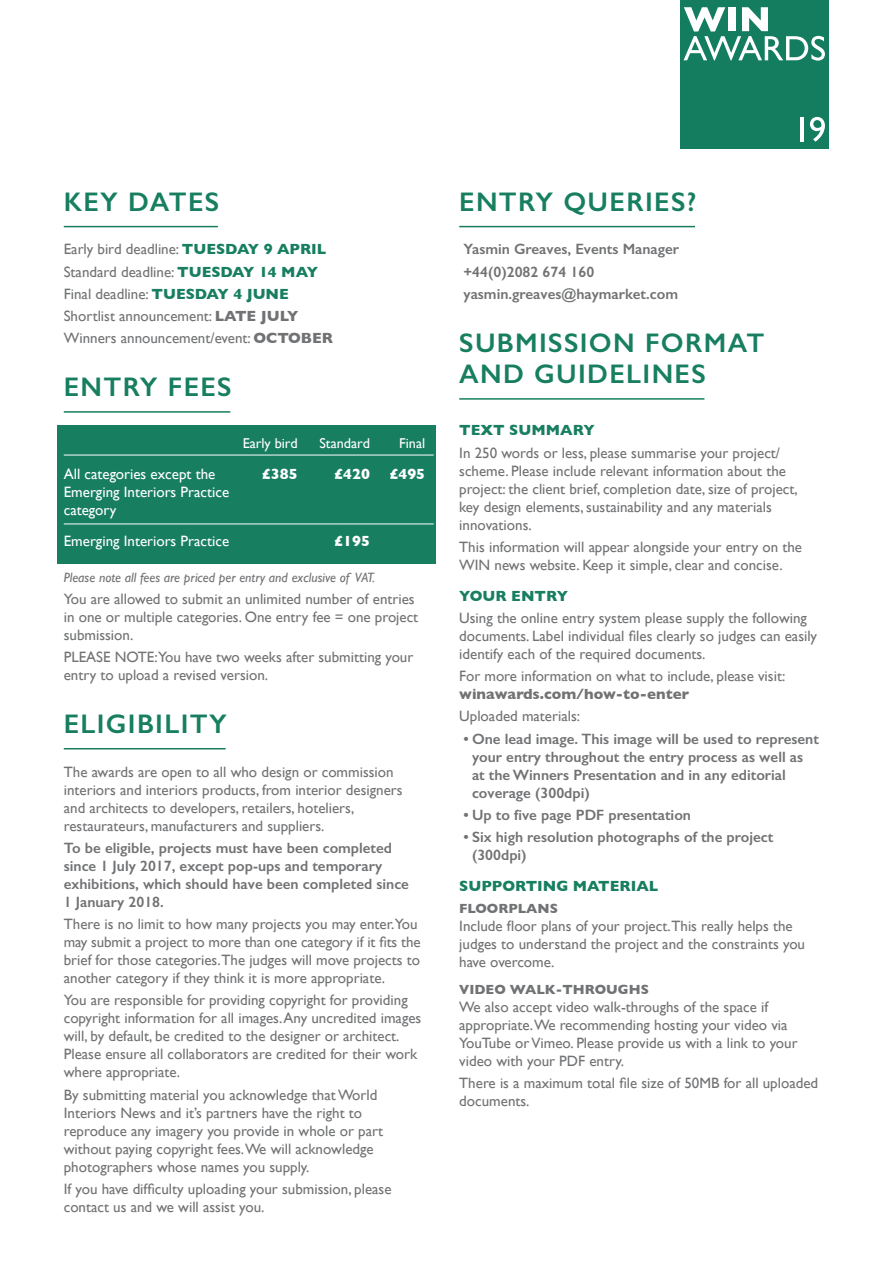
<style>
.page{position:relative;width:893px;height:1263px;background:#fff}
.page>*{position:absolute;margin:0;border:0;box-sizing:border-box;transform-origin:0 0}
.t1{font:600 27px/31.5px "Gill Sans";letter-spacing:.05em;color:#177e60}
.t2{font:15px/18px "Gill Sans";color:#717274}
.t3{font:600 15px/18px "Gill Sans";color:#717274}
.t4{font:15px/18px "Gill Sans";color:#fff}
.t5{font:700 15px "Gill Sans";color:#177e60}
.t6{font:700 15px "Gill Sans";color:#717274}
.t7{font:700 15px "Gill Sans";color:#fff}
.t8{font:14.25px "Gill Sans";color:#fff}
.t9{font:italic 13.5px "Gill Sans";color:#717274}
.t10{font:700 13.5px "Gill Sans";color:#717274}
.s1{font-weight:700;color:#177e60}
.s2{font-weight:700}
</style>
<div class="page">
<div style="left:57px;top:425px;width:379px;height:138px;background:#177e60"></div>
<hr style="left:64px;top:226px;width:154px;height:1px;background:#177e60">
<hr style="left:64px;top:411px;width:166px;height:2px;background:#177e60">
<hr style="left:64px;top:455px;width:370px;height:1px;background:#fff">
<hr style="left:64px;top:523px;width:370px;height:1px;background:#fff">
<hr style="left:64px;top:748px;width:162px;height:1px;background:#177e60">
<hr style="left:459px;top:226px;width:236px;height:1px;background:#177e60">
<hr style="left:459px;top:398px;width:245px;height:2px;background:#177e60">
<div style="left:680px;top:0;width:149px;height:149px;background:#147d60"></div>
<svg style="left:684px;top:7px;width:141px;height:54px"></svg>
<hr style="left:800px;top:117px;width:3px;height:24px;background:#fff">
<svg style="left:810px;top:117px;width:15px;height:25px"></svg>
<h1 class="t1" style="left:64px;top:186px;width:157px">KEY DATES</h1>
<p class="t2" style="left:64px;top:238px;width:271px;line-height:22.2px">Early bird deadline: <span class="s1">TUESDAY 9 APRIL </span>Standard deadline: <span class="s1">TUESDAY 14 MAY </span>Final deadline: <span class="s1">TUESDAY 4 JUNE </span>Shortlist announcement: <span class="s2">LATE JULY </span>Winners announcement/event: <span class="s2">OCTOBER</span></p>
<h1 class="t1" style="left:64px;top:371px;width:169px">ENTRY FEES</h1>
<p class="t8" style="left:243px;top:435px;width:56px">Early bird</p>
<p class="t8" style="left:319px;top:435px;width:52px">Standard</p>
<p class="t8" style="left:399px;top:435px;width:28px">Final</p>
<p class="t4" style="left:64px;top:465px;width:153px">All categories except the</p>
<p class="t7" style="left:262px;top:462px;width:37px">£385</p>
<p class="t7" style="left:335px;top:462px;width:37px">£420</p>
<p class="t7" style="left:390px;top:462px;width:37px">£495</p>
<p class="t4" style="left:64px;top:483px;width:167px">Emerging Interiors Practice category</p>
<p class="t4" style="left:64px;top:532px;width:167px">Emerging Interiors Practice</p>
<p class="t7" style="left:335px;top:529px;width:37px">£195</p>
<p class="t9" style="left:64px;top:569px;width:313px">Please note all fees are priced per entry and exclusive of VAT.</p>
<p class="t2" style="left:64px;top:590px;width:356px">You are allowed to submit an unlimited number of entries in one or multiple categories. One entry fee = one project submission.</p>
<p class="t2" style="left:64px;top:648px;width:351px">PLEASE NOTE:You have two weeks after submitting your entry to upload a revised version.</p>
<h1 class="t1" style="left:64px;top:708px;width:165px">ELIGIBILITY</h1>
<p class="t2" style="left:64px;top:762px;width:340px">The awards are open to all who design or commission interiors and interiors products, from interior designers and architects to developers, retailers, hoteliers, restaurateurs, manufacturers and suppliers.</p>
<p class="t3" style="left:64px;top:839px;width:347px">To be eligible, projects must have been completed since 1 July 2017, except pop-ups and temporary exhibitions, which should have been completed since 1 January 2018.</p>
<p class="t2" style="left:64px;top:915px;width:358px">There is no limit to how many projects you may enter.You may submit a project to more than one category if it fits the brief for those categories.The judges will move projects to another category if they think it is more appropriate.</p>
<p class="t2" style="left:64px;top:991px;width:359px">You are responsible for providing copyright for providing copyright information for all images. Any uncredited images will, by default, be credited to the designer or architect.<br>Please ensure all collaborators are credited for their work where appropriate.</p>
<p class="t2" style="left:64px;top:1085px;width:321px">By submitting material you acknowledge that World Interiors News and it’s partners have the right to reproduce any imagery you provide in whole or part without paying copyright fees.We will acknowledge photographers whose names you supply.</p>
<p class="t2" style="left:64px;top:1180px;width:329px">If you have difficulty uploading your submission, please contact us and we will assist you.</p>
<h1 class="t1" style="left:459px;top:186px;width:239px">ENTRY QUERIES?</h1>
<p class="t3" style="left:463px;top:238px;width:217px;line-height:22.2px">Yasmin Greaves, Events Manager +44(0)2082 674 160 yasmin.greaves@haymarket.com</p>
<h1 class="t1" style="left:459px;top:327px;width:307px">SUBMISSION FORMAT<br>AND GUIDELINES</h1>
<p class="t5" style="left:459px;top:418px;width:137px">TEXT SUMMARY</p>
<p class="t2" style="left:459px;top:443px;width:340px">In 250 words or less, please summarise your project/ scheme. Please include relevant information about the project: the client brief, completion date, size of project, key design elements, sustainability and any materials innovations.</p>
<p class="t2" style="left:459px;top:538px;width:344px">This information will appear alongside your entry on the<br>WIN news website. Keep it simple, clear and concise.</p>
<p class="t5" style="left:459px;top:584px;width:110px">YOUR ENTRY</p>
<p class="t2" style="left:459px;top:609px;width:359px">Using the online entry system please supply the following documents. Label individual files clearly so judges can easily identify each of the required documents.</p>
<p class="t2" style="left:459px;top:667px;width:328px">For more information on what to include, please visit:</p>
<p class="t6" style="left:459px;top:682px;width:231px">winawards.com/how-to-enter</p>
<p class="t2" style="left:459px;top:707px;width:122px">Uploaded materials:</p>
<p class="t3" style="left:472px;top:729px;width:348px;text-indent:-9px">• One lead image. This image will be used to represent your entry throughout the entry process as well as at the Winners Presentation and in any editorial coverage (300dpi)</p>
<p class="t3" style="left:463px;top:806px;width:229px">• Up to five page PDF presentation</p>
<p class="t3" style="left:472px;top:828px;width:303px;text-indent:-9px">• Six high resolution photographs of the project (300dpi)</p>
<p class="t5" style="left:459px;top:874px;width:201px">SUPPORTING MATERIAL</p>
<p class="t10" style="left:459px;top:898px;width:100px">FLOORPLANS</p>
<p class="t2" style="left:459px;top:917px;width:347px">Include floor plans of your project.This really helps the judges to understand the project and the constraints you have overcome.</p>
<p class="t10" style="left:459px;top:978px;width:191px">VIDEO WALK-THROUGHS</p>
<p class="t2" style="left:459px;top:997px;width:340px">We also accept video walk-throughs of the space if appropriate.We recommending hosting your video via YouTube or Vimeo. Please provide us with a link to your video with your PDF entry.</p>
<p class="t2" style="left:459px;top:1074px;width:360px">There is a maximum total file size of 50MB for all uploaded documents.</p>
</div>
